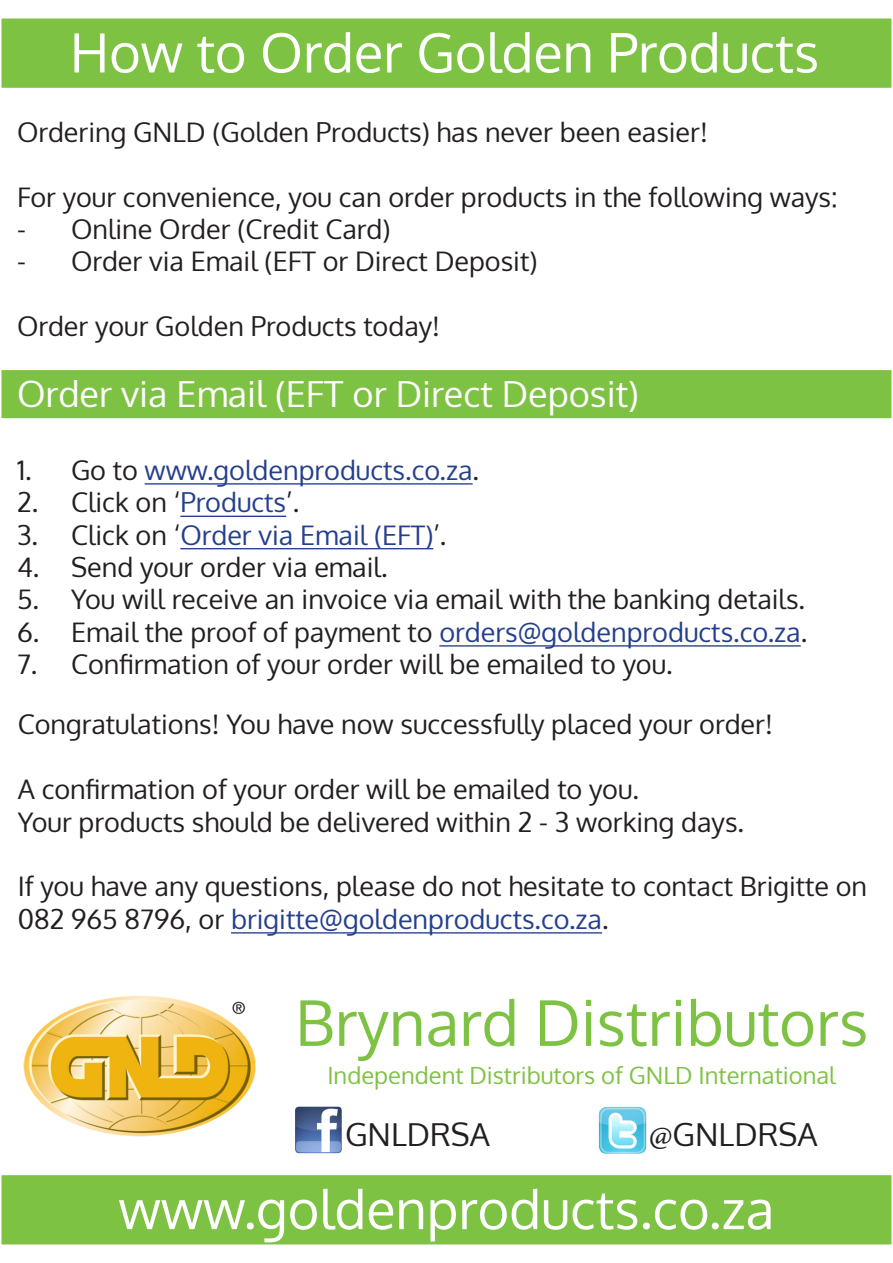
<style>
.page{position:relative;width:893px;height:1263px;background:#fff}
.page>*{position:absolute;margin:0;border:0;box-sizing:border-box;transform-origin:0 0}
.t1{font:63px "Oxygen";color:#7ec243}
.t2{font:54px "Oxygen";color:#fff}
.t3{font:36px "Oxygen";color:#fff}
.t4{font:31.65px "Oxygen";color:#231f20}
.t5{font:27px/32.4px "Oxygen";color:#231f20}
.t6{font:27px "Oxygen";color:#253f8e}
.t7{font:23.7px "Oxygen";color:#7ec243}
.s1{color:#231f20}
.s2{color:#253f8e}
.s3{font-family:"Minion Pro"}
</style>
<div class="page">
<div style="left:1px;top:369px;width:891px;height:50px;background:#7ec243"></div>
<div style="left:0;top:369px;width:893px;height:51px;border:2px solid #fff"></div>
<hr style="left:145px;top:483px;width:328px;height:2px;background:#253f8e">
<hr style="left:180px;top:516px;width:106px;height:1px;background:#253f8e">
<hr style="left:180px;top:548px;width:253px;height:1px;background:#253f8e">
<hr style="left:439px;top:645px;width:362px;height:2px;background:#253f8e">
<div style="left:1px;top:18px;width:891px;height:71px;background:#7ec243"></div>
<div style="left:0;top:17px;width:893px;height:72px;border:2px solid #fff"></div>
<div style="left:1px;top:1174px;width:891px;height:71px;background:#7ec243"></div>
<div style="left:0;top:1174px;width:893px;height:72px;border:2px solid #fff"></div>
<hr style="left:231px;top:932px;width:371px;height:1px;background:#253f8e">
<img style="left:23px;top:996px;width:233px;height:141px">
<img style="left:295px;top:1107px;width:47px;height:46px">
<img style="left:599px;top:1107px;width:47px;height:47px">
<p class="t2" style="left:70px;top:16px;width:751px">How to Order Golden Products</p>
<p class="t5" style="left:17px;top:116px;width:692px">Ordering GNLD (Golden Products) has never been easier!</p>
<p class="t5" style="left:17px;top:181px;width:822px">For your convenience, you can order products in the following ways:</p>
<p class="t5" style="left:17px;top:213px;width:375px">- Online Order (Credit Card)</p>
<p class="t5" style="left:17px;top:246px;width:522px">- Order via Email (EFT or Direct Deposit)</p>
<p class="t5" style="left:17px;top:310px;width:424px">Order your Golden Products today!</p>
<p class="t3" style="left:17px;top:370px;width:623px">Order via Email (EFT or Direct Deposit)</p>
<p class="t6" style="left:17px;top:452px;width:464px"><span class="s1">1. Go to</span> www.goldenproducts.co.za<span class="s1">.</span></p>
<p class="t5" style="left:17px;top:486px;width:284px">2. Click on ‘<span class="s2">Products</span>’.</p>
<p class="t6" style="left:17px;top:516px;width:431px"><span class="s1">3. Click on ‘</span>Order via Email (EFT)<span class="s1">’.</span></p>
<p class="t5" style="left:17px;top:551px;width:372px">4. Send your order via email.</p>
<p class="t5" style="left:17px;top:584px;width:790px">5. You will receive an invoice via email with the banking details.</p>
<p class="t5" style="left:17px;top:616px;width:792px">6. Email the proof of payment to <span class="s2">orders@goldenproducts.co.za</span>.</p>
<p class="t5" style="left:17px;top:648px;width:657px">7. Confirmation of your order will be emailed to you.</p>
<p class="t5" style="left:18px;top:708px;width:756px">Congratulations! You have now successfully placed your order!</p>
<p class="t5" style="left:18px;top:773px;width:623px">A confirmation of your order will be emailed to you.</p>
<p class="t5" style="left:18px;top:806px;width:728px">Your products should be delivered within 2 - 3 working days.</p>
<p class="t5" style="left:18px;top:870px;width:851px">If you have any questions, please do not hesitate to contact Brigitte on<br>082 965 8796, or <span class="s2">brigitte@goldenproducts.co.za</span>.</p>
<p class="t1" style="left:295px;top:980px;width:575px">Brynard Distributors</p>
<p class="t7" style="left:327px;top:1059px;width:510px">Independent Distributors of GNLD International</p>
<p class="t4" style="left:345px;top:1113px;width:146px">GNLDRSA</p>
<p class="t4" style="left:649px;top:1113px;width:170px"><span class="s3">@</span>GNLDRSA</p>
<p class="t2" style="left:118px;top:1173px;width:657px">www.goldenproducts.co.za</p>
</div>
